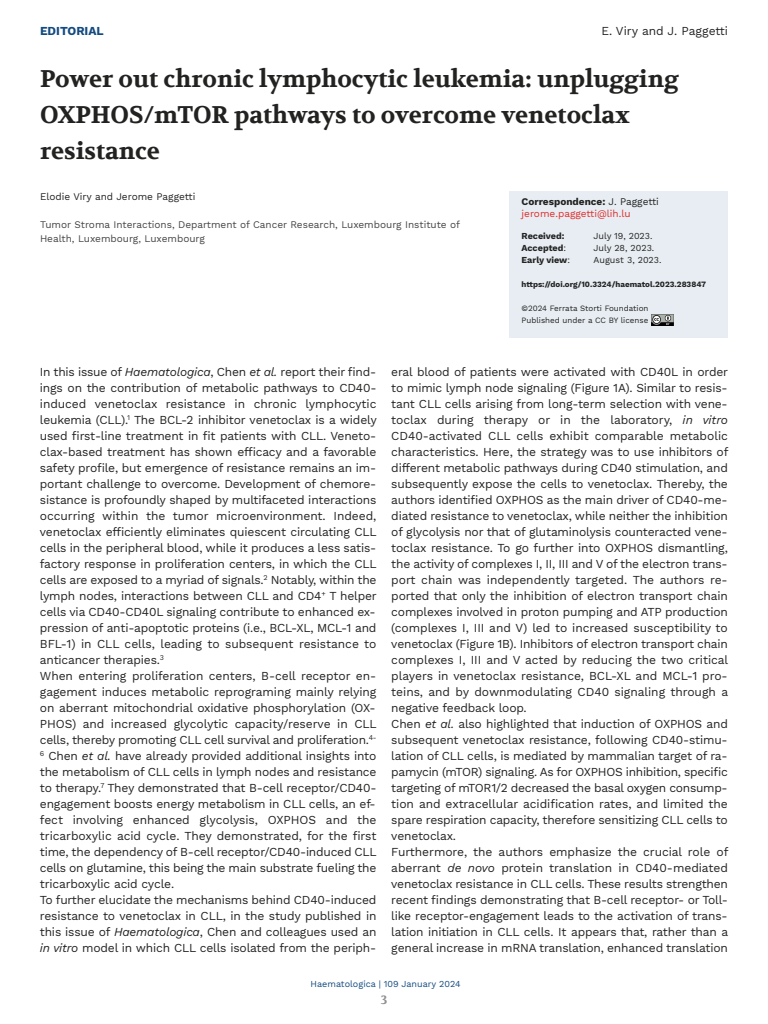
<style>
.page{position:relative;width:768px;height:1024px;background:#fff}
.page>*{position:absolute;margin:0;border:0;box-sizing:border-box;transform-origin:0 0}
.t1{font:700 24px/36px "Volkhov";color:#222221}
.t2{font:12px/16px "Work Sans";letter-spacing:-.015em;color:#222221}
.t3{font:700 12px "Work Sans";color:#134a80}
.t4{font:700 12px "Volkhov";color:#919190}
.t5{font:10px/14px "Work Sans";color:#444}
.t6{font:10px/12px "Work Sans";color:#e02b2b}
.t7{font:10px "Work Sans";color:#222221}
.t8{font:9px "Work Sans";color:#222221}
.t9{font:9px "Work Sans";color:#134a80}
.t10{font:700 9px "Work Sans";color:#222221}
.t11{font:8px/12px "Work Sans";color:#222221}
.t12{font:700 8px "Work Sans";color:#222221}
.s1{font-weight:700;color:#222221}
.s2{color:#222221}
.s3{font-weight:400}
.s4{font-style:italic}
</style>
<div class="page">
<div style="left:509px;top:191px;width:219px;height:146px;background:#e7edf2"></div>
<img style="left:651px;top:315px;width:23px;height:11px">
<p class="t3" style="left:40px;top:24px;width:65px">EDITORIAL</p>
<p class="t2" style="left:601px;top:23px;width:128px">E. Viry and J. Paggetti</p>
<h1 class="t1" style="left:40px;top:61px;width:640px">Power out chronic lymphocytic leukemia: unplugging<br>OXPHOS/mTOR pathways to overcome venetoclax resistance</h1>
<p class="t7" style="left:40px;top:191px;width:157px">Elodie Viry and Jerome Paggetti</p>
<p class="t5" style="left:40px;top:218px;width:422px">Tumor Stroma Interactions, Department of Cancer Research, Luxembourg Institute of<br>Health, Luxembourg, Luxembourg</p>
<p class="t6" style="left:522px;top:195px;width:139px"><span class="s1">Correspondence:</span> <span class="s2">J. Paggetti </span>jerome.paggetti@lih.lu</p>
<p class="t10" style="left:522px;top:231px;width:44px">Received:</p>
<p class="t8" style="left:594px;top:231px;width:60px">July 19, 2023.</p>
<p class="t10" style="left:522px;top:243px;width:46px">Accepted<span class="s3">:</span></p>
<p class="t8" style="left:594px;top:243px;width:62px">July 28, 2023.</p>
<p class="t10" style="left:522px;top:255px;width:50px">Early view<span class="s3">:</span></p>
<p class="t8" style="left:594px;top:255px;width:69px">August 3, 2023.</p>
<p class="t12" style="left:522px;top:279px;width:186px">https://doi.org/10.3324/haematol.2023.283847</p>
<p class="t11" style="left:522px;top:302px;width:129px">©2024 Ferrata Storti Foundation<br>Published under a CC BY license</p>
<p class="t2" style="left:40px;top:364px;width:338px">In this issue of <span class="s4">Haematologica</span>, Chen <span class="s4">et al.</span> report their find&shy;ings on the contribution of metabolic pathways to CD40- induced venetoclax resistance in chronic lymphocytic leukemia (CLL).<sup>1</sup> The BCL-2 inhibitor venetoclax is a widely used first-line treatment in fit patients with CLL. Veneto&shy;clax-based treatment has shown efficacy and a favorable safety profile, but emergence of resistance remains an im&shy;portant challenge to overcome. Development of chemore&shy;sistance is profoundly shaped by multifaceted interactions occurring within the tumor microenvironment. Indeed, venetoclax efficiently eliminates quiescent circulating CLL cells in the peripheral blood, while it produces a less satis&shy;factory response in proliferation centers, in which the CLL cells are exposed to a myriad of signals.<sup>2</sup> Notably, within the lymph nodes, interactions between CLL and CD4<sup>+</sup> T helper cells via CD40-CD40L signaling contribute to enhanced ex&shy;pression of anti-apoptotic proteins (i.e., BCL-XL, MCL-1 and BFL-1) in CLL cells, leading to subsequent resistance to anticancer therapies.<sup>3<br></sup>When entering proliferation centers, B-cell receptor en&shy;gagement induces metabolic reprograming mainly relying on aberrant mitochondrial oxidative phosphorylation (OX-PHOS) and increased glycolytic capacity/reserve in CLL cells, thereby promoting CLL cell survival and proliferation.<sup>4- 6</sup> Chen <span class="s4">et al.</span> have already provided additional insights into the metabolism of CLL cells in lymph nodes and resistance to therapy.<sup>7</sup> They demonstrated that B-cell receptor/CD40- engagement boosts energy metabolism in CLL cells, an ef&shy;fect involving enhanced glycolysis, OXPHOS and the tricarboxylic acid cycle. They demonstrated, for the first time, the dependency of B-cell receptor/CD40-induced CLL cells on glutamine, this being the main substrate fueling the tricarboxylic acid cycle.<br>To further elucidate the mechanisms behind CD40-induced resistance to venetoclax in CLL, in the study published in this issue of <span class="s4">Haematologica</span>, Chen and colleagues used an <span class="s4">in vitro</span> model in which CLL cells isolated from the periph-</p>
<p class="t2" style="left:391px;top:364px;width:339px">eral blood of patients were activated with CD40L in order to mimic lymph node signaling (Figure 1A). Similar to resis&shy;tant CLL cells arising from long-term selection with vene&shy;toclax during therapy or in the laboratory, <span class="s4">in vitro </span>CD40-activated CLL cells exhibit comparable metabolic characteristics. Here, the strategy was to use inhibitors of different metabolic pathways during CD40 stimulation, and subsequently expose the cells to venetoclax. Thereby, the authors identified OXPHOS as the main driver of CD40-me&shy;diated resistance to venetoclax, while neither the inhibition of glycolysis nor that of glutaminolysis counteracted vene&shy;toclax resistance. To go further into OXPHOS dismantling, the activity of complexes I, II, III and V of the electron trans&shy;port chain was independently targeted. The authors re&shy;ported that only the inhibition of electron transport chain complexes involved in proton pumping and ATP production (complexes I, III and V) led to increased susceptibility to venetoclax (Figure 1B). Inhibitors of electron transport chain complexes I, III and V acted by reducing the two critical players in venetoclax resistance, BCL-XL and MCL-1 pro&shy;teins, and by downmodulating CD40 signaling through a negative feedback loop.<br>Chen <span class="s4">et al.</span> also highlighted that induction of OXPHOS and subsequent venetoclax resistance, following CD40-stimu&shy;lation of CLL cells, is mediated by mammalian target of ra&shy;pamycin (mTOR) signaling. As for OXPHOS inhibition, specific targeting of mTOR1/2 decreased the basal oxygen consump&shy;tion and extracellular acidification rates, and limited the spare respiration capacity, therefore sensitizing CLL cells to venetoclax.<br>Furthermore, the authors emphasize the crucial role of aberrant <span class="s4">de novo</span> protein translation in CD40-mediated venetoclax resistance in CLL cells. These results strengthen recent findings demonstrating that B-cell receptor- or Toll&shy;like receptor-engagement leads to the activation of trans&shy;lation initiation in CLL cells. It appears that, rather than a general increase in mRNA translation, enhanced translation</p>
<p class="t9" style="left:311px;top:978px;width:151px">Haematologica | 109 January 2024</p>
<p class="t4" style="left:381px;top:992px;width:8px">3</p>
</div>
